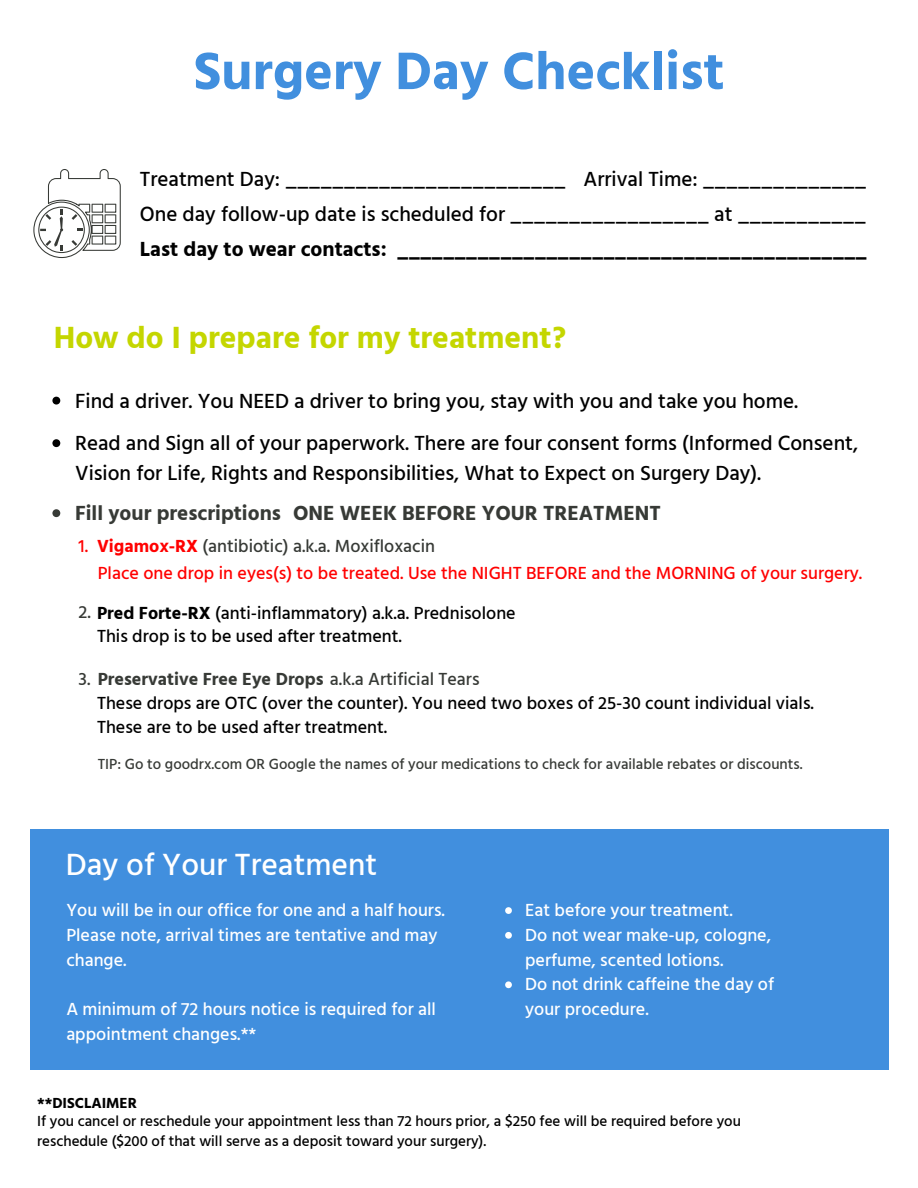
<style>
.page{position:relative;width:918px;height:1188px;background:#fff}
.page>*{position:absolute;margin:0;border:0;box-sizing:border-box;transform-origin:0 0}
.t1{font:700 54px "Hind";color:#418fde}
.t2{font:700 31.5px "Hind";color:#c4d600}
.t3{font:500 31.5px "Hind";color:#fff}
.t4{font:500 21px/29.2px "Hind";color:#000}
.t5{font:700 21px "Hind";color:#000}
.t6{font:700 21px "Hind";color:#373a36}
.t7{font:500 18px/24.8px "Hind";color:#fff}
.t8{font:500 18px/24.5px "Hind";color:#000}
.t9{font:500 18px "Hind";color:#f00}
.t10{font:500 18px "Hind";color:#373a36}
.t11{font:500 15px/20.2px "Hind";color:#000}
.t12{font:500 15px "Hind";color:#373a36}
.t13{font:700 15px "Hind";color:#000}
.s1{color:#f00}
.s2{font-weight:700;color:#f00}
.s3{color:#373a36}
.s4{font-weight:700}
.s5{font-weight:700;color:#373a36}
</style>
<div class="page">
<div style="left:30px;top:829px;width:858px;height:240px;background:#418fde"></div>
<svg style="left:52px;top:439px;width:8px;height:8px"></svg>
<svg style="left:52px;top:397px;width:8px;height:8px"></svg>
<svg style="left:52px;top:509px;width:8px;height:8px"></svg>
<svg style="left:33px;top:169px;width:88px;height:89px"></svg>
<svg style="left:505px;top:907px;width:7px;height:7px"></svg>
<svg style="left:505px;top:932px;width:7px;height:7px"></svg>
<svg style="left:505px;top:981px;width:7px;height:7px"></svg>
<h1 class="t1" style="left:194px;top:39px;width:532px">Surgery Day Checklist</h1>
<p class="t4" style="left:584px;top:164px;width:284px">Arrival Time: ______________</p>
<p class="t4" style="left:140px;top:161px;width:728px;line-height:35px">Treatment Day: ________________________<br>One day follow-up date is scheduled for _________________ at ___________</p>
<p class="t5" style="left:140px;top:236px;width:729px">Last day to wear contacts: _________________________________________</p>
<h2 class="t2" style="left:54px;top:319px;width:514px">How do I prepare for my treatment?</h2>
<p class="t4" style="left:75px;top:386px;width:725px">Find a driver. You NEED a driver to bring you, stay with you and take you home.</p>
<p class="t4" style="left:75px;top:429px;width:785px">Read and Sign all of your paperwork. There are four consent forms (Informed Consent,<br>Vision for Life, Rights and Responsibilities, What to Expect on Surgery Day).</p>
<p class="t6" style="left:75px;top:501px;width:587px">Fill your prescriptions ONE WEEK BEFORE YOUR TREATMENT</p>
<p class="t10" style="left:79px;top:536px;width:358px"><span class="s1">1.</span> <span class="s2">Vigamox-RX</span> (antibiotic) a.k.a. Moxifloxacin</p>
<p class="t9" style="left:98px;top:563px;width:766px">Place one drop in eyes(s) to be treated. Use the NIGHT BEFORE and the MORNING of your surgery.</p>
<p class="t8" style="left:79px;top:601px;width:439px"><span class="s3">2.</span> <span class="s4">Pred Forte-RX</span> (anti-inflammatory) a.k.a. Prednisolone</p>
<p class="t8" style="left:97px;top:623px;width:306px">This drop is to be used after treatment.</p>
<p class="t8" style="left:97px;top:666px;width:719px;text-indent:-18px"><span class="s3">3.</span> <span class="s5">Preservative Free Eye Drops</span> <span class="s3">a.k.a Artificial Tears<br></span>These drops are OTC (over the counter). You need two boxes of 25-30 count individual vials.<br>These are to be used after treatment.</p>
<p class="t12" style="left:98px;top:755px;width:706px">TIP: Go to goodrx.com OR Google the names of your medications to check for available rebates or discounts.</p>
<h2 class="t3" style="left:66px;top:845px;width:313px">Day of Your Treatment</h2>
<p class="t7" style="left:66px;top:898px;width:380px">You will be in our office for one and a half hours.<br>Please note, arrival times are tentative and may change.</p>
<p class="t7" style="left:66px;top:997px;width:371px">A minimum of 72 hours notice is required for all appointment changes.**</p>
<p class="t13" style="left:37px;top:1094px;width:101px">**DISCLAIMER</p>
<p class="t7" style="left:525px;top:898px;width:250px">Eat before your treatment.<br>Do not wear make-up, cologne, perfume, scented lotions.<br>Do not drink caffeine the day of your procedure.</p>
<p class="t11" style="left:37px;top:1111px;width:705px">If you cancel or reschedule your appointment less than 72 hours prior, a $250 fee will be required before you reschedule ($200 of that will serve as a deposit toward your surgery).</p>
</div>
